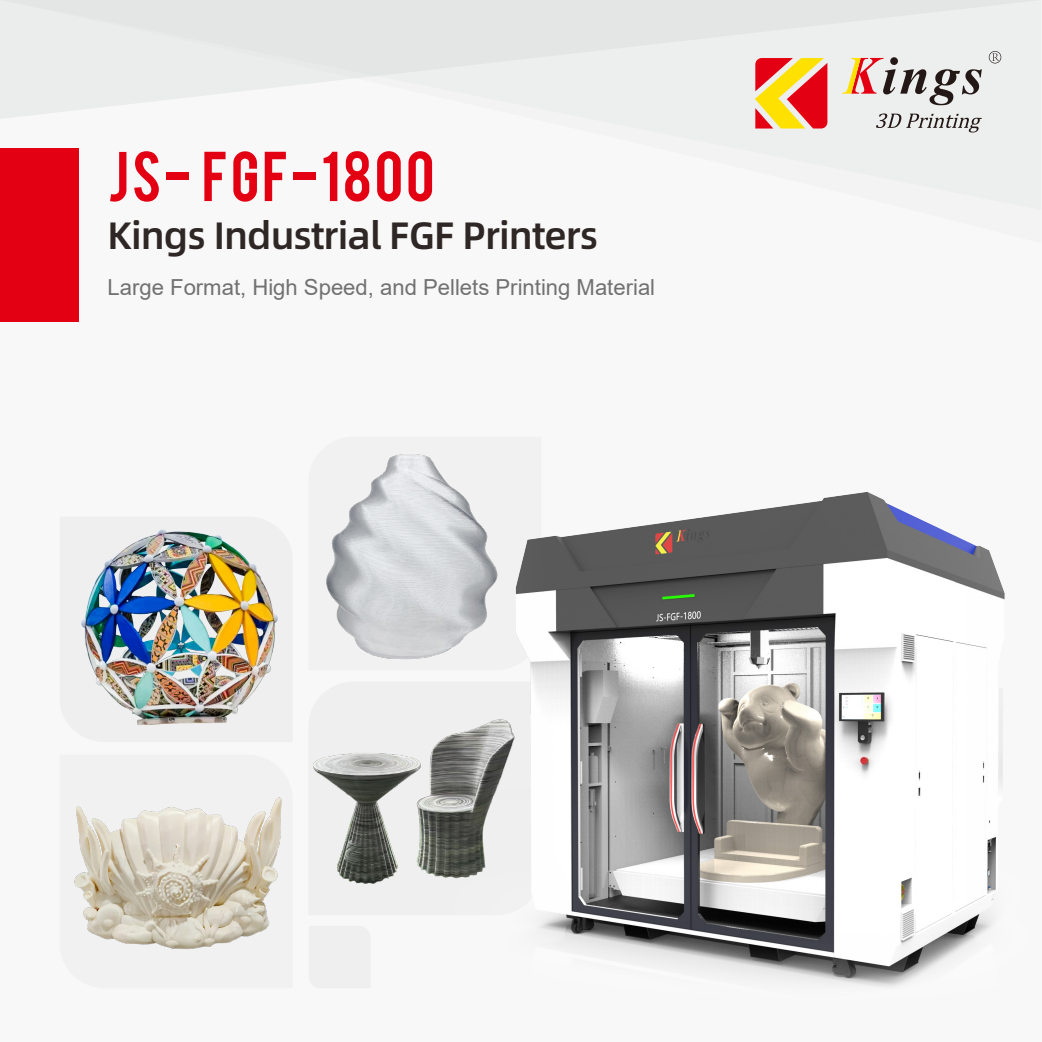
<style>
.page{position:relative;width:1042px;height:1042px;background:#f8f8f8}
.page>*{position:absolute;margin:0;border:0;box-sizing:border-box;transform-origin:0 0}
.t1{font:55.3px "Bebas";letter-spacing:.05em;color:#e30012}
.t2{font:38.15px "Alibaba Pu Hui Ti M";letter-spacing:-.025em;color:#2f2725}
.t3{font:22.05px "Arial";color:#727171}
</style>
<div class="page">
<svg style="left:0;top:0;width:1041px;height:209px"></svg>
<svg style="left:755px;top:58px;width:72px;height:70px"></svg>
<svg style="left:842px;top:58px;width:140px;height:47px"></svg>
<svg style="left:876px;top:113px;width:106px;height:19px"></svg>
<svg style="left:989px;top:51px;width:12px;height:12px"></svg>
<div style="left:0;top:149px;width:79px;height:173px;background:#e30012"></div>
<img style="left:81px;top:529px;width:197px;height:197px">
<img style="left:74px;top:797px;width:208px;height:153px">
<img style="left:313px;top:454px;width:692px;height:533px">
<h1 class="t1" style="left:108px;top:136px;width:328px">JS- FGF-1800</h1>
<h2 class="t2" style="left:108px;top:206px;width:492px">Kings Industrial FGF Printers</h2>
<p class="t3" style="left:108px;top:272px;width:549px">Large Format, High Speed, and Pellets Printing Material</p>
</div>
